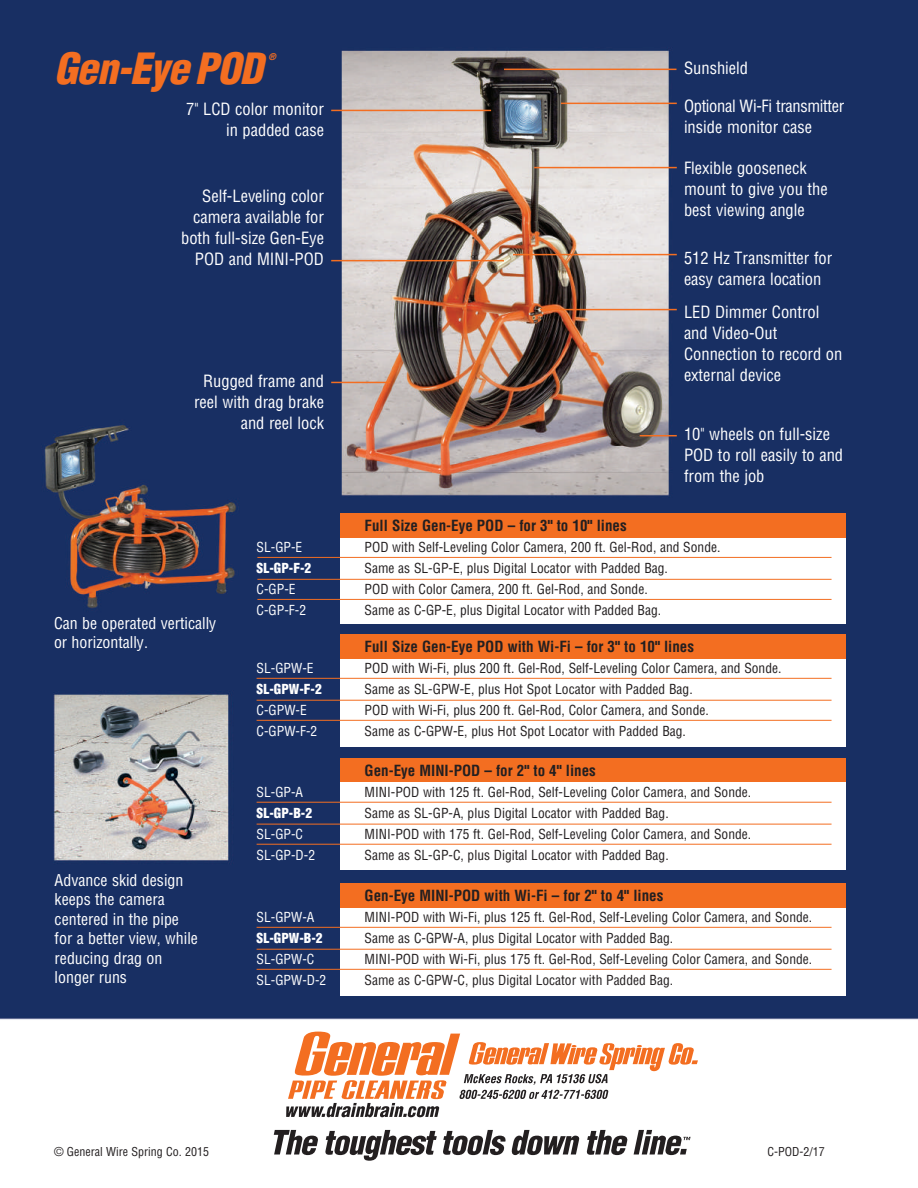
<style>
.page{position:relative;width:918px;height:1188px;background:#fff}
.page>*{position:absolute;margin:0;border:0;box-sizing:border-box;transform-origin:0 0}
.t1{font:italic 900 condensed 42px "Helvetica LT Std";letter-spacing:-.02em;color:#f36e21}
.t2{font:condensed 16.5px/21px "Helvetica LT Std";color:#fff}
.t3{font:condensed 16.5px/21px "Helvetica LT Std";letter-spacing:-.02em;color:#fff}
.t4{font:condensed 15.9px/19.5px "Helvetica LT Std";color:#fff}
.t5{font:700 condensed 15px "Helvetica LT Std";color:#231f20}
.t6{font:condensed 13.5px "Helvetica LT Std";color:#231f20}
.t7{font:condensed 13.5px "Helvetica LT Std";color:#fff}
.t8{font:900 condensed 13.5px "Helvetica LT Std";color:#fff}
.t9{font:condensed 12px "Helvetica";color:#231f20}
.t10{font:italic 900 condensed 9px "Helvetica LT Std";color:#f36e21}
</style>
<div class="page">
<img style="left:0;top:0;width:918px;height:1156px">
<hr style="left:331px;top:260px;width:173px;height:1px;background:#f36e21">
<hr style="left:331px;top:382px;width:59px;height:1px;background:#f36e21">
<hr style="left:331px;top:110px;width:160px;height:1px;background:#f36e21">
<hr style="left:504px;top:69px;width:172px;height:1px;background:#f36e21">
<hr style="left:640px;top:435px;width:37px;height:1px;background:#f36e21">
<hr style="left:540px;top:309px;width:137px;height:1px;background:#f36e21">
<hr style="left:534px;top:167px;width:143px;height:1px;background:#f36e21">
<hr style="left:513px;top:254px;width:164px;height:1px;background:#f36e21">
<div style="left:341px;top:513px;width:505px;height:25px;background:#f36e21"></div>
<div style="left:341px;top:538px;width:505px;height:85px;background:#fff"></div>
<hr style="left:257px;top:557px;width:575px;height:1px;background:#f36e21">
<hr style="left:257px;top:579px;width:575px;height:1px;background:#f36e21">
<hr style="left:257px;top:599px;width:575px;height:1px;background:#f36e21">
<div style="left:341px;top:758px;width:505px;height:25px;background:#f36e21"></div>
<div style="left:341px;top:783px;width:505px;height:87px;background:#fff"></div>
<hr style="left:257px;top:802px;width:575px;height:1px;background:#f36e21">
<hr style="left:257px;top:824px;width:575px;height:1px;background:#f36e21">
<hr style="left:257px;top:844px;width:575px;height:1px;background:#f36e21">
<svg style="left:286px;top:1032px;width:412px;height:85px"></svg>
<svg style="left:274px;top:1130px;width:45px;height:25px"></svg>
<svg style="left:325px;top:1130px;width:112px;height:31px"></svg>
<svg style="left:443px;top:1130px;width:137px;height:25px"></svg>
<svg style="left:586px;top:1130px;width:42px;height:25px"></svg>
<svg style="left:634px;top:1130px;width:57px;height:25px"></svg>
<hr style="left:561px;top:103px;width:116px;height:1px;background:#f36e21">
<div style="left:341px;top:634px;width:505px;height:25px;background:#f36e21"></div>
<div style="left:341px;top:659px;width:505px;height:87px;background:#fff"></div>
<hr style="left:257px;top:678px;width:575px;height:1px;background:#f36e21">
<hr style="left:257px;top:700px;width:575px;height:1px;background:#f36e21">
<hr style="left:257px;top:720px;width:575px;height:1px;background:#f36e21">
<div style="left:341px;top:883px;width:505px;height:25px;background:#f36e21"></div>
<div style="left:341px;top:908px;width:505px;height:87px;background:#fff"></div>
<hr style="left:257px;top:927px;width:575px;height:1px;background:#f36e21">
<hr style="left:257px;top:949px;width:575px;height:1px;background:#f36e21">
<hr style="left:257px;top:969px;width:575px;height:1px;background:#f36e21">
<h1 class="t1" style="left:54px;top:42px;width:210px">Gen-EyePOD</h1>
<p class="t10" style="left:268px;top:51px;width:9px">®</p>
<p class="t2" style="left:186px;top:98px;width:139px;text-align:right">7" LCD color monitor in padded case</p>
<p class="t2" style="left:181px;top:186px;width:144px;text-align:right">Self-Leveling color camera available for both full-size Gen-Eye<br>POD and MINI-POD</p>
<p class="t2" style="left:194px;top:371px;width:131px;text-align:right">Rugged frame and reel with drag brake and reel lock</p>
<p class="t5" style="left:365px;top:516px;width:264px">Full Size Gen-Eye POD – for 3" to 10" lines</p>
<p class="t2" style="left:684px;top:57px;width:66px">Sunshield</p>
<p class="t3" style="left:684px;top:95px;width:162px">Optional Wi-Fi transmitter inside monitor case</p>
<p class="t2" style="left:684px;top:158px;width:145px">Flexible gooseneck mount to give you the best viewing angle</p>
<p class="t2" style="left:684px;top:248px;width:150px">512 Hz Transmitter for easy camera location</p>
<p class="t2" style="left:684px;top:302px;width:160px">LED Dimmer Control and Video-Out<br>Connection to record on external device</p>
<p class="t2" style="left:684px;top:423px;width:161px">10" wheels on full-size<br>POD to roll easily to and from the job</p>
<p class="t4" style="left:54px;top:613px;width:164px">Can be operated vertically or horizontally.</p>
<p class="t4" style="left:55px;top:870px;width:145px">Advance skid design keeps the camera centered in the pipe for a better view, while reducing drag on longer runs</p>
<p class="t7" style="left:257px;top:539px;width:47px">SL-GP-E</p>
<p class="t6" style="left:365px;top:539px;width:357px">POD with Self-Leveling Color Camera, 200 ft. Gel-Rod, and Sonde.</p>
<p class="t8" style="left:257px;top:560px;width:56px">SL-GP-F-2</p>
<p class="t6" style="left:365px;top:560px;width:305px">Same as SL-GP-E, plus Digital Locator with Padded Bag.</p>
<p class="t7" style="left:257px;top:581px;width:41px">C-GP-E</p>
<p class="t6" style="left:365px;top:581px;width:285px">POD with Color Camera, 200 ft. Gel-Rod, and Sonde.</p>
<p class="t7" style="left:257px;top:602px;width:51px">C-GP-F-2</p>
<p class="t6" style="left:365px;top:602px;width:298px">Same as C-GP-E, plus Digital Locator with Padded Bag.</p>
<p class="t5" style="left:365px;top:637px;width:331px">Full Size Gen-Eye POD with Wi-Fi – for 3" to 10" lines</p>
<p class="t7" style="left:257px;top:660px;width:58px">SL-GPW-E</p>
<p class="t6" style="left:365px;top:660px;width:418px">POD with Wi-Fi, plus 200 ft. Gel-Rod, Self-Leveling Color Camera, and Sonde.</p>
<p class="t8" style="left:257px;top:681px;width:67px">SL-GPW-F-2</p>
<p class="t6" style="left:365px;top:681px;width:330px">Same as SL-GPW-E, plus Hot Spot Locator with Padded Bag.</p>
<p class="t7" style="left:257px;top:702px;width:52px">C-GPW-E</p>
<p class="t6" style="left:365px;top:702px;width:346px">POD with Wi-Fi, plus 200 ft. Gel-Rod, Color Camera, and Sonde.</p>
<p class="t7" style="left:257px;top:723px;width:62px">C-GPW-F-2</p>
<p class="t6" style="left:365px;top:723px;width:323px">Same as C-GPW-E, plus Hot Spot Locator with Padded Bag.</p>
<p class="t5" style="left:365px;top:761px;width:233px">Gen-Eye MINI-POD – for 2" to 4" lines</p>
<p class="t7" style="left:257px;top:784px;width:48px">SL-GP-A</p>
<p class="t6" style="left:365px;top:784px;width:388px">MINI-POD with 125 ft. Gel-Rod, Self-Leveling Color Camera, and Sonde.</p>
<p class="t8" style="left:257px;top:805px;width:57px">SL-GP-B-2</p>
<p class="t6" style="left:365px;top:805px;width:306px">Same as SL-GP-A, plus Digital Locator with Padded Bag.</p>
<p class="t7" style="left:257px;top:826px;width:48px">SL-GP-C</p>
<p class="t6" style="left:365px;top:826px;width:388px">MINI-POD with 175 ft. Gel-Rod, Self-Leveling Color Camera, and Sonde.</p>
<p class="t7" style="left:257px;top:847px;width:60px">SL-GP-D-2</p>
<p class="t6" style="left:365px;top:847px;width:306px">Same as SL-GP-C, plus Digital Locator with Padded Bag.</p>
<p class="t5" style="left:365px;top:886px;width:300px">Gen-Eye MINI-POD with Wi-Fi – for 2" to 4" lines</p>
<p class="t7" style="left:257px;top:909px;width:59px">SL-GPW-A</p>
<p class="t6" style="left:365px;top:909px;width:449px">MINI-POD with Wi-Fi, plus 125 ft. Gel-Rod, Self-Leveling Color Camera, and Sonde.</p>
<p class="t8" style="left:257px;top:930px;width:68px">SL-GPW-B-2</p>
<p class="t6" style="left:365px;top:930px;width:310px">Same as C-GPW-A, plus Digital Locator with Padded Bag.</p>
<p class="t7" style="left:257px;top:951px;width:59px">SL-GPW-C</p>
<p class="t6" style="left:365px;top:951px;width:449px">MINI-POD with Wi-Fi, plus 175 ft. Gel-Rod, Self-Leveling Color Camera, and Sonde.</p>
<p class="t7" style="left:257px;top:972px;width:71px">SL-GPW-D-2</p>
<p class="t6" style="left:365px;top:972px;width:310px">Same as C-GPW-C, plus Digital Locator with Padded Bag.</p>
<p class="t9" style="left:54px;top:1144px;width:157px">© General Wire Spring Co. 2015</p>
<p class="t9" style="left:768px;top:1144px;width:59px">C-POD-2/17</p>
</div>
